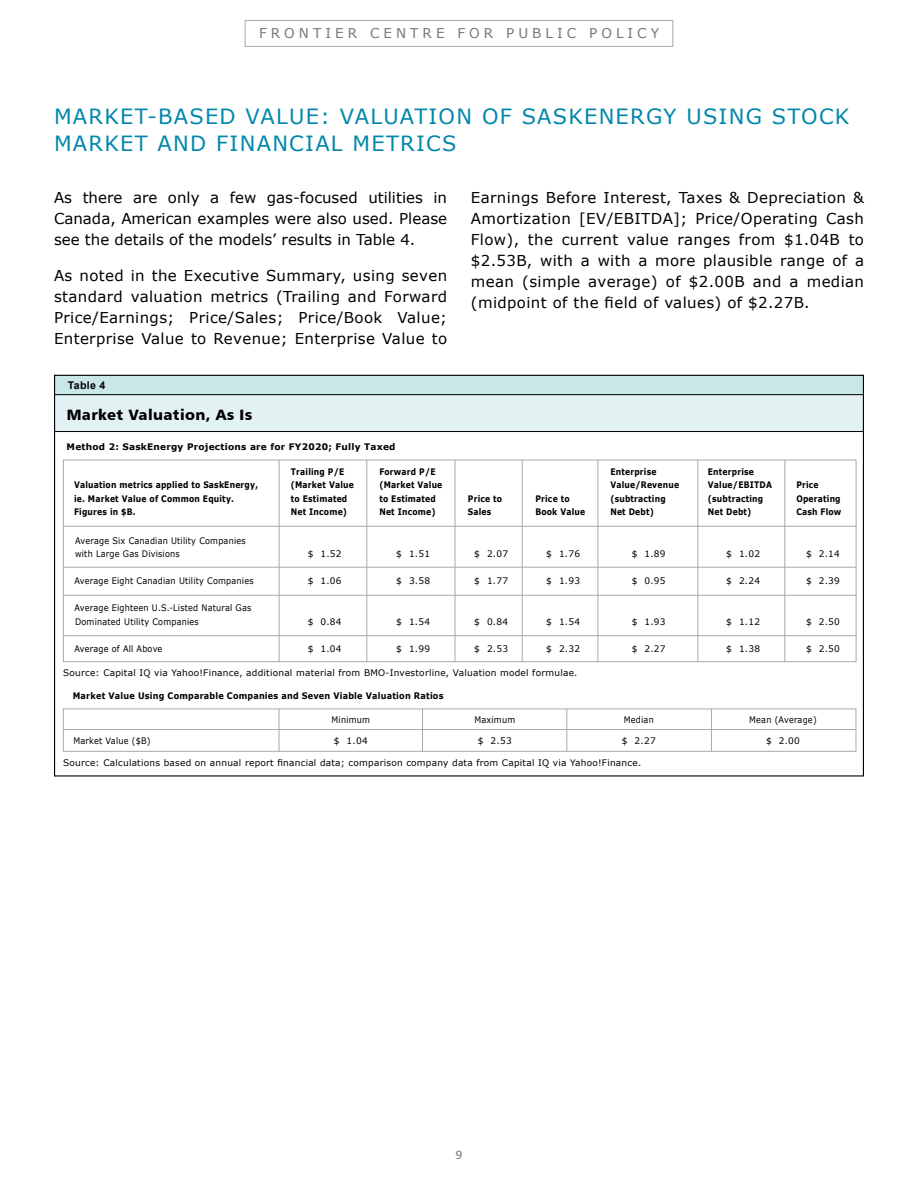
<style>
.page{position:relative;width:918px;height:1188px;background:#fff}
.page>*{position:absolute;margin:0;border:0;box-sizing:border-box;transform-origin:0 0}
.t1{font:21px/27px "Verdana";letter-spacing:.06em;color:#0087ab}
.t2{font:15px/21px "Verdana";letter-spacing:.025em;color:#000;text-align:justify}
.t3{font:15px "Humanist 777 BT Black B";letter-spacing:.025em;color:#000}
.t4{font:13.5px "Verdana";letter-spacing:.3em;color:#77787b}
.t5{font:12px "Humanist 777 BT Roman B";color:#77787b}
.t6{font:700 10.65px "Arial";letter-spacing:.025em;color:#000}
.t7{font:9px "Verdana";letter-spacing:.025em;color:#000}
.t8{font:700 9px "Verdana";letter-spacing:.025em;color:#000;scale:.85 1}
.t9{font:9px/13.5px "Verdana";letter-spacing:.025em;color:#000;scale:.9 1}
.t10{font:700 9px "Verdana";letter-spacing:.025em;color:#000;scale:.9 1}
.t11{font:700 9px "Verdana";letter-spacing:.025em;color:#000}
</style>
<div class="page">
<div style="left:245px;top:20px;width:428px;height:27px;border:1px solid #a7a9ac"></div>
<div style="left:63px;top:460px;width:793px;height:202px;border:1px solid #a7a9ac"></div>
<div style="left:63px;top:709px;width:793px;height:43px;border:1px solid #a7a9ac"></div>
<div style="left:55px;top:375px;width:809px;height:20px;background:#c9e6e9"></div>
<div style="left:55px;top:395px;width:809px;height:37px;background:#e2f1f2"></div>
<hr style="left:55px;top:394px;width:809px;height:1px;background:#000">
<hr style="left:54px;top:431px;width:810px;height:1px;background:#000">
<hr style="left:63px;top:526px;width:793px;height:1px;background:#a7a9ac">
<hr style="left:63px;top:567px;width:793px;height:1px;background:#a7a9ac">
<hr style="left:63px;top:595px;width:793px;height:1px;background:#a7a9ac">
<hr style="left:366px;top:460px;width:1px;height:202px;background:#a7a9ac">
<hr style="left:279px;top:460px;width:1px;height:202px;background:#a7a9ac">
<hr style="left:455px;top:460px;width:1px;height:202px;background:#a7a9ac">
<hr style="left:697px;top:460px;width:1px;height:202px;background:#a7a9ac">
<hr style="left:522px;top:460px;width:1px;height:202px;background:#a7a9ac">
<hr style="left:598px;top:460px;width:1px;height:202px;background:#a7a9ac">
<hr style="left:63px;top:729px;width:793px;height:1px;background:#a7a9ac">
<hr style="left:279px;top:709px;width:1px;height:43px;background:#a7a9ac">
<hr style="left:566px;top:709px;width:1px;height:43px;background:#a7a9ac">
<hr style="left:422px;top:709px;width:1px;height:43px;background:#a7a9ac">
<hr style="left:711px;top:709px;width:1px;height:43px;background:#a7a9ac">
<hr style="left:784px;top:460px;width:1px;height:202px;background:#a7a9ac">
<hr style="left:63px;top:635px;width:793px;height:1px;background:#a7a9ac">
<p class="t4" style="left:259px;top:24px;width:402px">FRONTIER CENTRE FOR PUBLIC POLICY</p>
<h1 class="t1" style="left:54px;top:103px;width:797px">MARKET-BASED VALUE: VALUATION OF SASKENERGY USING STOCK<br>MARKET AND FINANCIAL METRICS</h1>
<p class="t2" style="left:54px;top:187px;width:395px">As there are only a few gas-focused utilities in Canada, American examples were also used. Please see the details of the models’ results in Table 4.</p>
<p class="t2" style="left:54px;top:265px;width:395px">As noted in the Executive Summary, using seven standard valuation metrics (Trailing and Forward Price/Earnings; Price/Sales; Price/Book Value; Enterprise Value to Revenue; Enterprise Value to</p>
<p class="t6" style="left:68px;top:378px;width:39px">Table 4</p>
<p class="t3" style="left:67px;top:406px;width:187px">Market Valuation, As Is</p>
<p class="t11" style="left:67px;top:440px;width:330px">Method 2: SaskEnergy Projections are for FY2020; Fully Taxed</p>
<p class="t2" style="left:471px;top:187px;width:395px">Earnings Before Interest, Taxes &amp; Depreciation &amp; Amortization [EV/EBITDA]; Price/Operating Cash Flow), the current value ranges from $1.04B to $2.53B, with a with a more plausible range of a mean (simple average) of $2.00B and a median (midpoint of the field of values) of $2.27B.</p>
<p class="t8" style="left:291px;top:465px;width:65px">Trailing P/E</p>
<p class="t8" style="left:379px;top:465px;width:68px">Forward P/E</p>
<p class="t8" style="left:610px;top:465px;width:56px">Enterprise</p>
<p class="t8" style="left:708px;top:465px;width:56px">Enterprise</p>
<p class="t8" style="left:74px;top:479px;width:218px">Valuation metrics applied to SaskEnergy,</p>
<p class="t8" style="left:291px;top:479px;width:76px">(Market Value</p>
<p class="t8" style="left:379px;top:479px;width:76px">(Market Value</p>
<p class="t8" style="left:610px;top:479px;width:82px">Value/Revenue</p>
<p class="t8" style="left:708px;top:479px;width:77px">Value/EBITDA</p>
<p class="t8" style="left:796px;top:479px;width:28px">Price</p>
<p class="t8" style="left:74px;top:492px;width:190px">ie. Market Value of Common Equity.</p>
<p class="t8" style="left:291px;top:492px;width:68px">to Estimated</p>
<p class="t8" style="left:379px;top:492px;width:68px">to Estimated</p>
<p class="t8" style="left:468px;top:492px;width:42px">Price to</p>
<p class="t8" style="left:535px;top:492px;width:42px">Price to</p>
<p class="t8" style="left:610px;top:492px;width:67px">(subtracting</p>
<p class="t8" style="left:708px;top:492px;width:67px">(subtracting</p>
<p class="t8" style="left:796px;top:492px;width:54px">Operating</p>
<p class="t8" style="left:74px;top:506px;width:74px">Figures in $B.</p>
<p class="t8" style="left:291px;top:506px;width:68px">Net Income)</p>
<p class="t8" style="left:379px;top:506px;width:68px">Net Income)</p>
<p class="t8" style="left:468px;top:506px;width:29px">Sales</p>
<p class="t8" style="left:535px;top:506px;width:60px">Book Value</p>
<p class="t8" style="left:610px;top:506px;width:53px">Net Debt)</p>
<p class="t8" style="left:708px;top:506px;width:53px">Net Debt)</p>
<p class="t8" style="left:796px;top:506px;width:55px">Cash Flow</p>
<p class="t9" style="left:75px;top:534px;width:191px">Average Six Canadian Utility Companies with Large Gas Divisions</p>
<p class="t7" style="left:308px;top:548px;width:35px">$ 1.52</p>
<p class="t7" style="left:396px;top:548px;width:35px">$ 1.51</p>
<p class="t7" style="left:474px;top:548px;width:35px">$ 2.07</p>
<p class="t7" style="left:546px;top:548px;width:35px">$ 1.76</p>
<p class="t7" style="left:632px;top:548px;width:35px">$ 1.89</p>
<p class="t7" style="left:726px;top:548px;width:35px">$ 1.02</p>
<p class="t7" style="left:806px;top:548px;width:35px">$ 2.14</p>
<p class="t9" style="left:74px;top:574px;width:201px">Average Eight Canadian Utility Companies</p>
<p class="t7" style="left:308px;top:575px;width:35px">$ 1.06</p>
<p class="t7" style="left:396px;top:575px;width:35px">$ 3.58</p>
<p class="t7" style="left:474px;top:575px;width:35px">$ 1.77</p>
<p class="t7" style="left:546px;top:575px;width:35px">$ 1.93</p>
<p class="t7" style="left:632px;top:575px;width:35px">$ 0.95</p>
<p class="t7" style="left:726px;top:575px;width:35px">$ 2.24</p>
<p class="t7" style="left:806px;top:575px;width:35px">$ 2.39</p>
<p class="t9" style="left:74px;top:601px;width:198px">Average Eighteen U.S.-Listed Natural Gas<br>Dominated Utility Companies</p>
<p class="t7" style="left:308px;top:615px;width:35px">$ 0.84</p>
<p class="t7" style="left:396px;top:615px;width:35px">$ 1.54</p>
<p class="t7" style="left:474px;top:615px;width:35px">$ 0.84</p>
<p class="t7" style="left:546px;top:615px;width:35px">$ 1.54</p>
<p class="t7" style="left:632px;top:615px;width:35px">$ 1.93</p>
<p class="t7" style="left:726px;top:615px;width:35px">$ 1.12</p>
<p class="t7" style="left:806px;top:615px;width:35px">$ 2.50</p>
<p class="t9" style="left:74px;top:642px;width:99px">Average of All Above</p>
<p class="t7" style="left:308px;top:642px;width:35px">$ 1.04</p>
<p class="t7" style="left:396px;top:642px;width:35px">$ 1.99</p>
<p class="t7" style="left:474px;top:642px;width:35px">$ 2.53</p>
<p class="t7" style="left:546px;top:642px;width:35px">$ 2.32</p>
<p class="t7" style="left:632px;top:642px;width:35px">$ 2.27</p>
<p class="t7" style="left:726px;top:642px;width:35px">$ 1.38</p>
<p class="t7" style="left:806px;top:642px;width:35px">$ 2.50</p>
<p class="t7" style="left:63px;top:666px;width:516px">Source: Capital IQ via Yahoo!Finance, additional material from BMO-Investorline, Valuation model formulae.</p>
<p class="t10" style="left:73px;top:689px;width:413px">Market Value Using Comparable Companies and Seven Viable Valuation Ratios</p>
<p class="t9" style="left:332px;top:713px;width:44px">Minimum</p>
<p class="t9" style="left:474px;top:713px;width:47px">Maximum</p>
<p class="t9" style="left:624px;top:713px;width:35px">Median</p>
<p class="t9" style="left:749px;top:713px;width:76px">Mean (Average)</p>
<p class="t9" style="left:73px;top:734px;width:87px">Market Value ($B)</p>
<p class="t7" style="left:334px;top:734px;width:35px">$ 1.04</p>
<p class="t7" style="left:478px;top:734px;width:35px">$ 2.53</p>
<p class="t7" style="left:622px;top:734px;width:35px">$ 2.27</p>
<p class="t7" style="left:766px;top:734px;width:35px">$ 2.00</p>
<p class="t7" style="left:63px;top:757px;width:580px">Source: Calculations based on annual report financial data; comparison company data from Capital IQ via Yahoo!Finance.</p>
<p class="t5" style="left:456px;top:1148px;width:8px">9</p>
</div>
